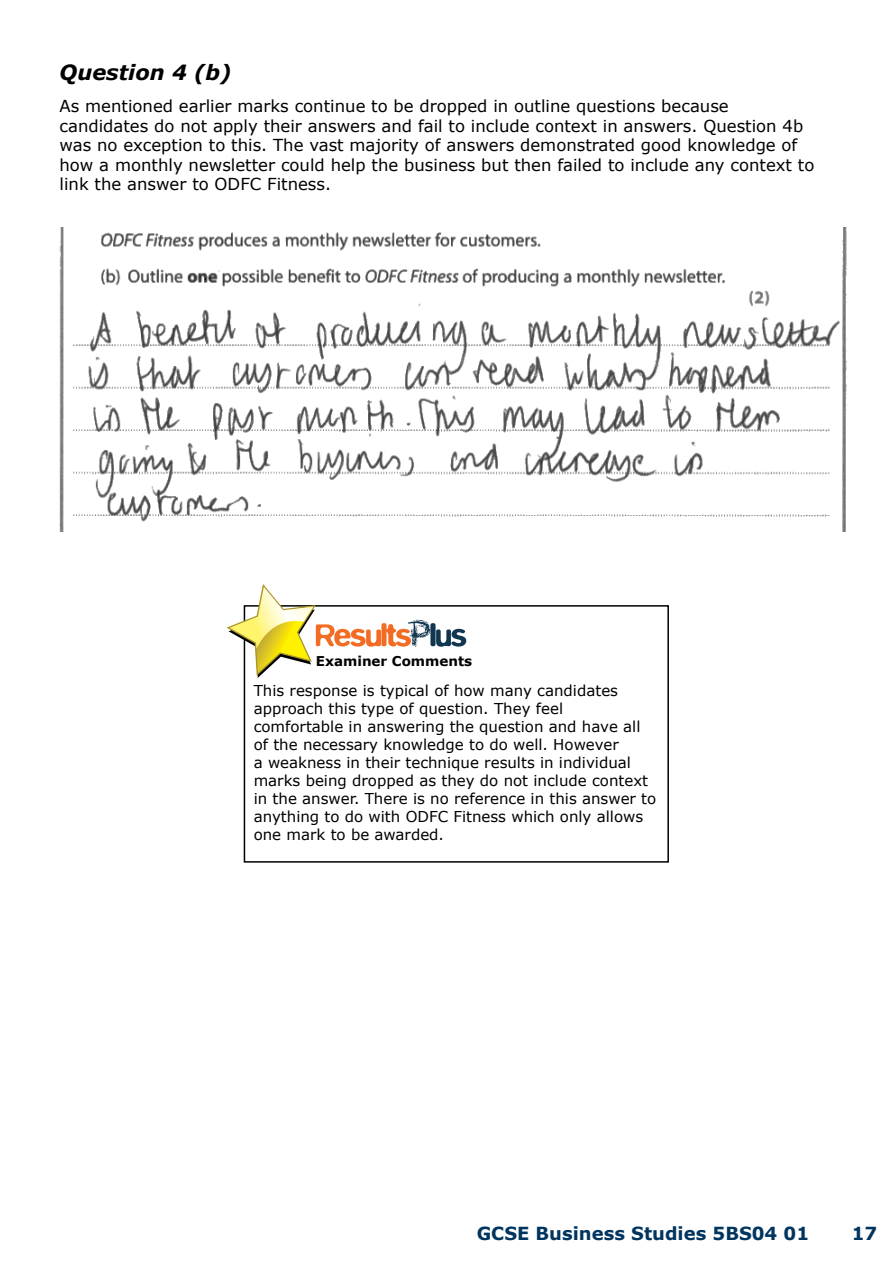
<style>
.page{position:relative;width:893px;height:1263px;background:#fff}
.page>*{position:absolute;margin:0;border:0;box-sizing:border-box;transform-origin:0 0}
.t1{font:italic 700 21px "Verdana";color:#000}
.t2{font:700 18px "Verdana";color:#00355f}
.t3{font:16.5px/19.5px "Verdana";color:#000}
.t4{font:15px/18px "Verdana";color:#000}
.t5{font:700 13.5px "Verdana";color:#000}
</style>
<div class="page">
<div style="left:244px;top:605px;width:425px;height:258px;border:2px solid #000"></div>
<svg style="left:226px;top:584px;width:240px;height:94px"></svg>
<img style="left:59px;top:227px;width:788px;height:304px">
<h1 class="t1" style="left:60px;top:57px;width:174px">Question 4 (b)</h1>
<p class="t3" style="left:60px;top:96px;width:756px">As mentioned earlier marks continue to be dropped in outline questions because candidates do not apply their answers and fail to include context in answers. Question 4b was no exception to this. The vast majority of answers demonstrated good knowledge of how a monthly newsletter could help the business but then failed to include any context to link the answer to ODFC Fitness.</p>
<p class="t5" style="left:316px;top:651px;width:158px">Examiner Comments</p>
<p class="t4" style="left:254px;top:682px;width:404px">This response is typical of how many candidates approach this type of question. They feel comfortable in answering the question and have all of the necessary knowledge to do well. However<br>a weakness in their technique results in individual marks being dropped as they do not include context in the answer. There is no reference in this answer to anything to do with ODFC Fitness which only allows one mark to be awarded.</p>
<p class="t2" style="left:477px;top:1221px;width:334px">GCSE Business Studies 5BS04 01</p>
<p class="t2" style="left:852px;top:1221px;width:27px">17</p>
</div>
